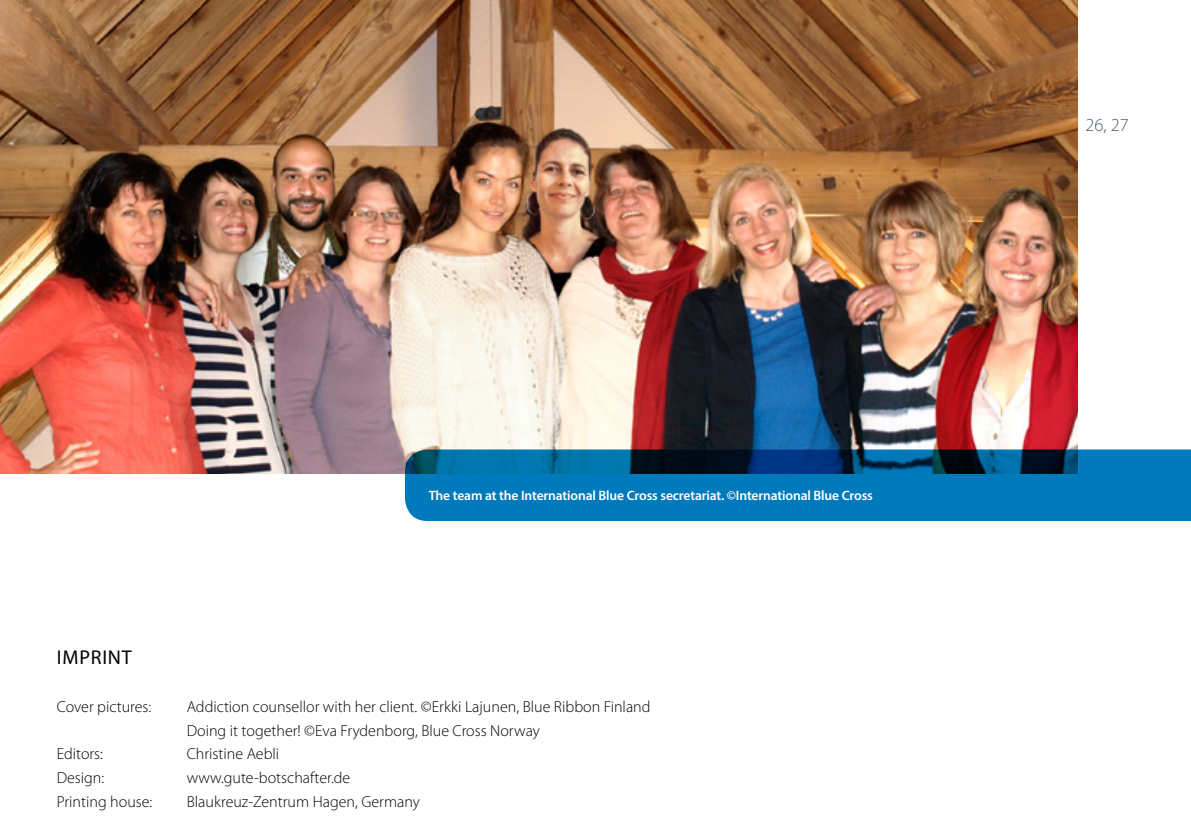
<style>
.page{position:relative;width:1191px;height:840px;background:#fff}
.page>*{position:absolute;margin:0;border:0;box-sizing:border-box;transform-origin:0 0}
.t1{font:20px "Myriad Pro";color:#000}
.t2{font:300 18.4px "Myriad Pro";color:#4d5d65}
.t3{font:300 16px/23.8px "Myriad Pro";color:#000}
.t4{font:600 13.6px "Myriad Pro";letter-spacing:-.01em;color:#fff}
</style>
<div class="page">
<img style="left:0;top:0;width:1077px;height:473px">
<svg style="left:405px;top:449px;width:786px;height:71px;background:#026aa4"></svg>
<p class="t4" style="left:429px;top:486px;width:445px">The team at the International Blue Cross secretariat. ©International Blue Cross</p>
<p class="t1" style="left:57px;top:644px;width:73px">IMPRINT</p>
<p class="t3" style="left:57px;top:694px;width:96px">Cover pictures:</p>
<p class="t3" style="left:187px;top:694px;width:465px">Addiction counsellor with her client. ©Erkki Lajunen, Blue Ribbon Finland<br>Doing it together! ©Eva Frydenborg, Blue Cross N orway</p>
<p class="t3" style="left:57px;top:741px;width:48px">Editors:</p>
<p class="t3" style="left:187px;top:741px;width:94px">Christine Aebli</p>
<p class="t3" style="left:57px;top:765px;width:49px">Design:</p>
<p class="t3" style="left:187px;top:765px;width:165px">www.gute-botschafter.de</p>
<p class="t3" style="left:57px;top:789px;width:97px">Printing house:</p>
<p class="t3" style="left:187px;top:789px;width:235px">Blaukreuz-Zentrum Hagen, Germany</p>
<p class="t2" style="left:1085px;top:113px;width:45px">26, 27</p>
</div>
